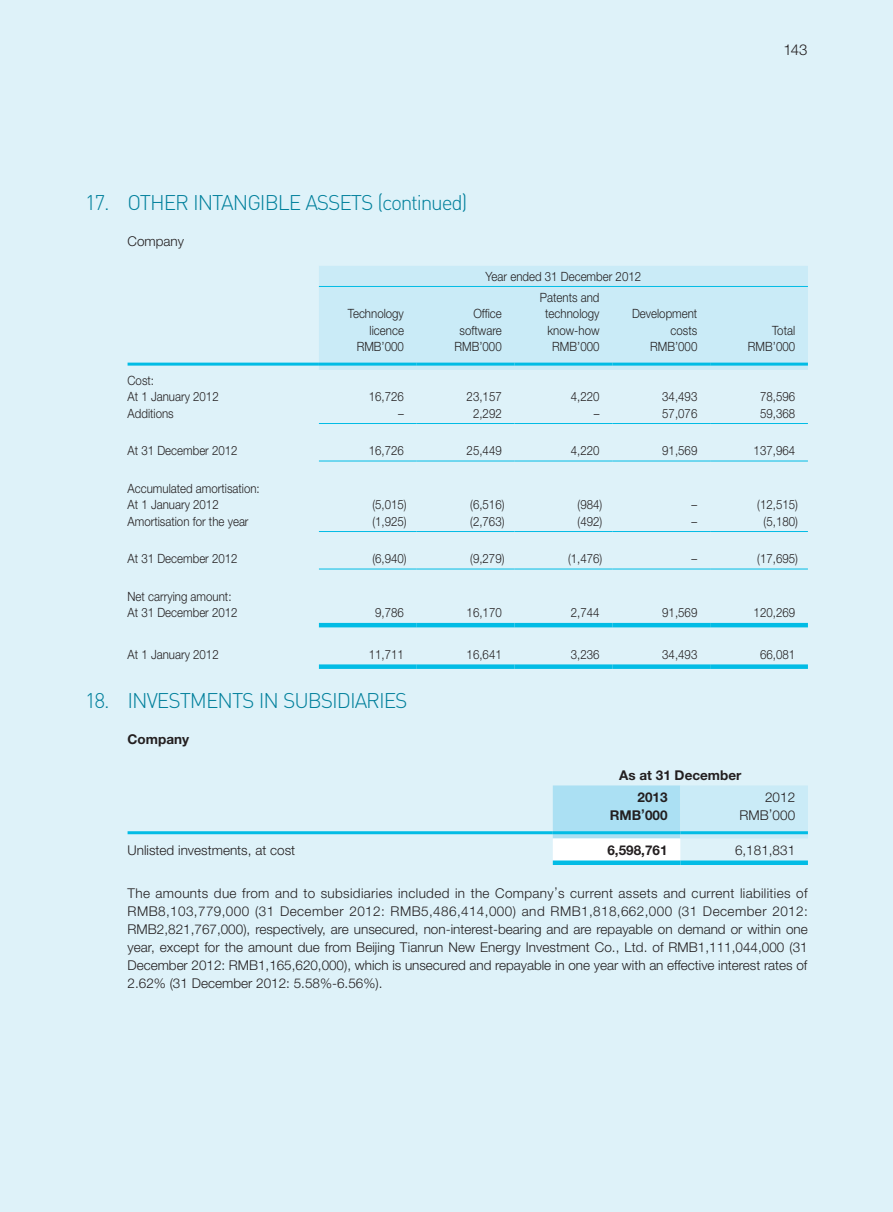
<style>
.page{position:relative;width:893px;height:1212px;background:#def2f9}
.page>*{position:absolute;margin:0;border:0;box-sizing:border-box;transform-origin:0 0}
.Heading_1{font:300 21px "DIN Pro";letter-spacing:-.05em;color:#01809c}
.t1{font:300 15px "Helvetica Neue LT Std";color:#231f20}
.Body_Text{font:300 13.5px/18px "Helvetica Neue LT Std";color:#231f20;text-align:justify}
.Body_Text-2{font:700 13.5px "Helvetica Neue LT Std";color:#231f20}
.Body_Text-3{font:300 12.75px "Helvetica Neue LT Std";color:#231f20;scale:.9 1}
</style>
<div class="page">
<div style="left:319px;top:266px;width:489px;height:104px;background:#caebf7"></div>
<hr style="left:319px;top:286px;width:489px;height:1px;background:#02bce5">
<hr style="left:128px;top:363px;width:191px;height:3px;background:#02bce5">
<hr style="left:319px;top:363px;width:98px;height:3px;background:#02bce5">
<hr style="left:417px;top:363px;width:97px;height:3px;background:#02bce5">
<hr style="left:514px;top:363px;width:98px;height:3px;background:#02bce5">
<hr style="left:612px;top:363px;width:98px;height:3px;background:#02bce5">
<hr style="left:710px;top:363px;width:98px;height:3px;background:#02bce5">
<hr style="left:319px;top:423px;width:98px;height:1px;background:#02bce5">
<hr style="left:417px;top:423px;width:97px;height:1px;background:#02bce5">
<hr style="left:514px;top:423px;width:98px;height:1px;background:#02bce5">
<hr style="left:612px;top:423px;width:98px;height:1px;background:#02bce5">
<hr style="left:710px;top:423px;width:98px;height:1px;background:#02bce5">
<hr style="left:319px;top:461px;width:98px;height:1px;background:#02bce5">
<hr style="left:417px;top:461px;width:97px;height:1px;background:#02bce5">
<hr style="left:514px;top:461px;width:98px;height:1px;background:#02bce5">
<hr style="left:612px;top:461px;width:98px;height:1px;background:#02bce5">
<hr style="left:710px;top:461px;width:98px;height:1px;background:#02bce5">
<hr style="left:319px;top:531px;width:98px;height:1px;background:#02bce5">
<hr style="left:417px;top:531px;width:97px;height:1px;background:#02bce5">
<hr style="left:514px;top:531px;width:98px;height:1px;background:#02bce5">
<hr style="left:612px;top:531px;width:98px;height:1px;background:#02bce5">
<hr style="left:710px;top:531px;width:98px;height:1px;background:#02bce5">
<hr style="left:319px;top:569px;width:98px;height:1px;background:#02bce5">
<hr style="left:417px;top:569px;width:97px;height:1px;background:#02bce5">
<hr style="left:514px;top:569px;width:98px;height:1px;background:#02bce5">
<hr style="left:612px;top:569px;width:98px;height:1px;background:#02bce5">
<hr style="left:710px;top:569px;width:98px;height:1px;background:#02bce5">
<hr style="left:319px;top:623px;width:98px;height:4px;background:#02bce5">
<hr style="left:417px;top:623px;width:97px;height:4px;background:#02bce5">
<hr style="left:514px;top:623px;width:98px;height:4px;background:#02bce5">
<hr style="left:612px;top:623px;width:98px;height:4px;background:#02bce5">
<hr style="left:710px;top:623px;width:98px;height:4px;background:#02bce5">
<div style="left:319px;top:664px;width:98px;height:5px;background:#02bce5"></div>
<div style="left:417px;top:664px;width:97px;height:5px;background:#02bce5"></div>
<div style="left:514px;top:664px;width:98px;height:5px;background:#02bce5"></div>
<div style="left:612px;top:664px;width:98px;height:5px;background:#02bce5"></div>
<div style="left:710px;top:664px;width:98px;height:5px;background:#02bce5"></div>
<svg style="left:553px;top:785px;width:255px;height:75px"></svg>
<hr style="left:128px;top:831px;width:425px;height:3px;background:#02bce5">
<hr style="left:553px;top:831px;width:127px;height:3px;background:#02bce5">
<hr style="left:680px;top:831px;width:128px;height:3px;background:#02bce5">
<div style="left:553px;top:860px;width:127px;height:5px;background:#02bce5"></div>
<div style="left:680px;top:860px;width:128px;height:5px;background:#02bce5"></div>
<p class="Heading_1" style="left:85px;top:188px;width:384px">17. OTHER INTANGIBLE ASSETS (continued)</p>
<p class="Body_Text" style="left:128px;top:232px;width:58px">Company</p>
<p class="Body_Text-3" style="left:486px;top:268px;width:174px">Year ended 31 December 2012</p>
<p class="t1" style="left:784px;top:41px;width:25px">143</p>
<p class="Body_Text-3" style="left:348px;top:306px;width:64px">Technology</p>
<p class="Body_Text-3" style="left:370px;top:322px;width:40px">licence</p>
<p class="Body_Text-3" style="left:473px;top:306px;width:33px">Office</p>
<p class="Body_Text-3" style="left:460px;top:322px;width:48px">software</p>
<p class="Body_Text-3" style="left:540px;top:289px;width:68px">Patents and</p>
<p class="Body_Text-3" style="left:545px;top:306px;width:62px">technology</p>
<p class="Body_Text-3" style="left:547px;top:322px;width:59px">know-how</p>
<p class="Body_Text-3" style="left:632px;top:306px;width:74px">Development</p>
<p class="Body_Text-3" style="left:671px;top:322px;width:31px">costs</p>
<p class="Body_Text-3" style="left:772px;top:322px;width:27px">Total</p>
<p class="Body_Text-3" style="left:357px;top:339px;width:54px">RMB’000</p>
<p class="Body_Text-3" style="left:454px;top:339px;width:54px">RMB’000</p>
<p class="Body_Text-3" style="left:552px;top:339px;width:54px">RMB’000</p>
<p class="Body_Text-3" style="left:650px;top:339px;width:54px">RMB’000</p>
<p class="Body_Text-3" style="left:748px;top:339px;width:54px">RMB’000</p>
<p class="Body_Text-3" style="left:128px;top:372px;width:31px">Cost:</p>
<p class="Body_Text-3" style="left:128px;top:389px;width:103px">At 1 January 2012</p>
<p class="Body_Text-3" style="left:369px;top:389px;width:41px">16,726</p>
<p class="Body_Text-3" style="left:467px;top:389px;width:41px">23,157</p>
<p class="Body_Text-3" style="left:571px;top:389px;width:33px">4,220</p>
<p class="Body_Text-3" style="left:662px;top:389px;width:41px">34,493</p>
<p class="Body_Text-3" style="left:760px;top:389px;width:41px">78,596</p>
<p class="Body_Text-3" style="left:128px;top:405px;width:53px">Additions</p>
<p class="Body_Text-3" style="left:398px;top:405px;width:8px">–</p>
<p class="Body_Text-3" style="left:473px;top:405px;width:33px">2,292</p>
<p class="Body_Text-3" style="left:594px;top:405px;width:8px">–</p>
<p class="Body_Text-3" style="left:662px;top:405px;width:41px">57,076</p>
<p class="Body_Text-3" style="left:760px;top:405px;width:41px">59,368</p>
<p class="Body_Text-3" style="left:128px;top:443px;width:124px">At 31 December 2012</p>
<p class="Body_Text-3" style="left:369px;top:443px;width:41px">16,726</p>
<p class="Body_Text-3" style="left:467px;top:443px;width:41px">25,449</p>
<p class="Body_Text-3" style="left:571px;top:443px;width:33px">4,220</p>
<p class="Body_Text-3" style="left:662px;top:443px;width:41px">91,569</p>
<p class="Body_Text-3" style="left:754px;top:443px;width:48px">137,964</p>
<p class="Body_Text-3" style="left:128px;top:480px;width:148px">Accumulated amortisation:</p>
<p class="Body_Text-3" style="left:128px;top:497px;width:103px">At 1 January 2012</p>
<p class="Body_Text-3" style="left:372px;top:497px;width:40px">(5,015)</p>
<p class="Body_Text-3" style="left:470px;top:497px;width:40px">(6,516)</p>
<p class="Body_Text-3" style="left:578px;top:497px;width:29px">(984)</p>
<p class="Body_Text-3" style="left:692px;top:497px;width:8px">–</p>
<p class="Body_Text-3" style="left:757px;top:497px;width:47px">(12,515)</p>
<p class="Body_Text-3" style="left:128px;top:513px;width:136px">Amortisation for the year</p>
<p class="Body_Text-3" style="left:372px;top:513px;width:40px">(1,925)</p>
<p class="Body_Text-3" style="left:470px;top:513px;width:40px">(2,763)</p>
<p class="Body_Text-3" style="left:578px;top:513px;width:29px">(492)</p>
<p class="Body_Text-3" style="left:692px;top:513px;width:8px">–</p>
<p class="Body_Text-3" style="left:764px;top:513px;width:40px">(5,180)</p>
<p class="Body_Text-3" style="left:128px;top:551px;width:124px">At 31 December 2012</p>
<p class="Body_Text-3" style="left:372px;top:551px;width:40px">(6,940)</p>
<p class="Body_Text-3" style="left:470px;top:551px;width:40px">(9,279)</p>
<p class="Body_Text-3" style="left:568px;top:551px;width:40px">(1,476)</p>
<p class="Body_Text-3" style="left:692px;top:551px;width:8px">–</p>
<p class="Body_Text-3" style="left:757px;top:551px;width:47px">(17,695)</p>
<p class="Body_Text-3" style="left:128px;top:588px;width:117px">Net carrying amount:</p>
<p class="Body_Text-3" style="left:128px;top:605px;width:124px">At 31 December 2012</p>
<p class="Body_Text-3" style="left:375px;top:605px;width:33px">9,786</p>
<p class="Body_Text-3" style="left:467px;top:605px;width:41px">16,170</p>
<p class="Body_Text-3" style="left:571px;top:605px;width:33px">2,744</p>
<p class="Body_Text-3" style="left:662px;top:605px;width:41px">91,569</p>
<p class="Body_Text-3" style="left:754px;top:605px;width:48px">120,269</p>
<p class="Body_Text-3" style="left:128px;top:646px;width:103px">At 1 January 2012</p>
<p class="Body_Text-3" style="left:369px;top:646px;width:41px">11,711</p>
<p class="Body_Text-3" style="left:467px;top:646px;width:41px">16,641</p>
<p class="Body_Text-3" style="left:571px;top:646px;width:33px">3,236</p>
<p class="Body_Text-3" style="left:662px;top:646px;width:41px">34,493</p>
<p class="Body_Text-3" style="left:760px;top:646px;width:41px">66,081</p>
<p class="Heading_1" style="left:85px;top:686px;width:324px">18. INVESTMENTS IN SUBSIDIARIES</p>
<p class="Body_Text-2" style="left:128px;top:730px;width:63px">Company</p>
<p class="Body_Text-2" style="left:619px;top:766px;width:124px">As at 31 December</p>
<p class="Body_Text-2" style="left:637px;top:788px;width:32px">2013</p>
<p class="Body_Text" style="left:765px;top:788px;width:32px">2012</p>
<p class="Body_Text-2" style="left:610px;top:806px;width:59px">RMB’000</p>
<p class="Body_Text" style="left:740px;top:806px;width:57px">RMB’000</p>
<p class="Body_Text" style="left:128px;top:841px;width:169px">Unlisted investments, at cost</p>
<p class="Body_Text-2" style="left:607px;top:841px;width:62px">6,598,761</p>
<p class="Body_Text" style="left:735px;top:841px;width:62px">6,181,831</p>
<p class="Body_Text" style="left:128px;top:883px;width:682px">The amounts due from and to subsidiaries included in the Company’s current assets and current liabilities of RMB8,103,779,000 (31 December 2012: RMB5,486,414,000) and RMB1,818,662,000 (31 December 2012:<br>RMB2,821,767,000), respectively, are unsecured, non-interest-bearing and are repayable on demand or within one year, except for the amount due from Beijing Tianrun New Energy Investment Co., Ltd. of RMB1,111,044,000 (31<br>December 2012: RMB1,165,620,000), which is unsecured and repayable in one year with an effective interest rates of 2.62% (31 December 2012: 5.58%-6.56%).</p>
</div>
